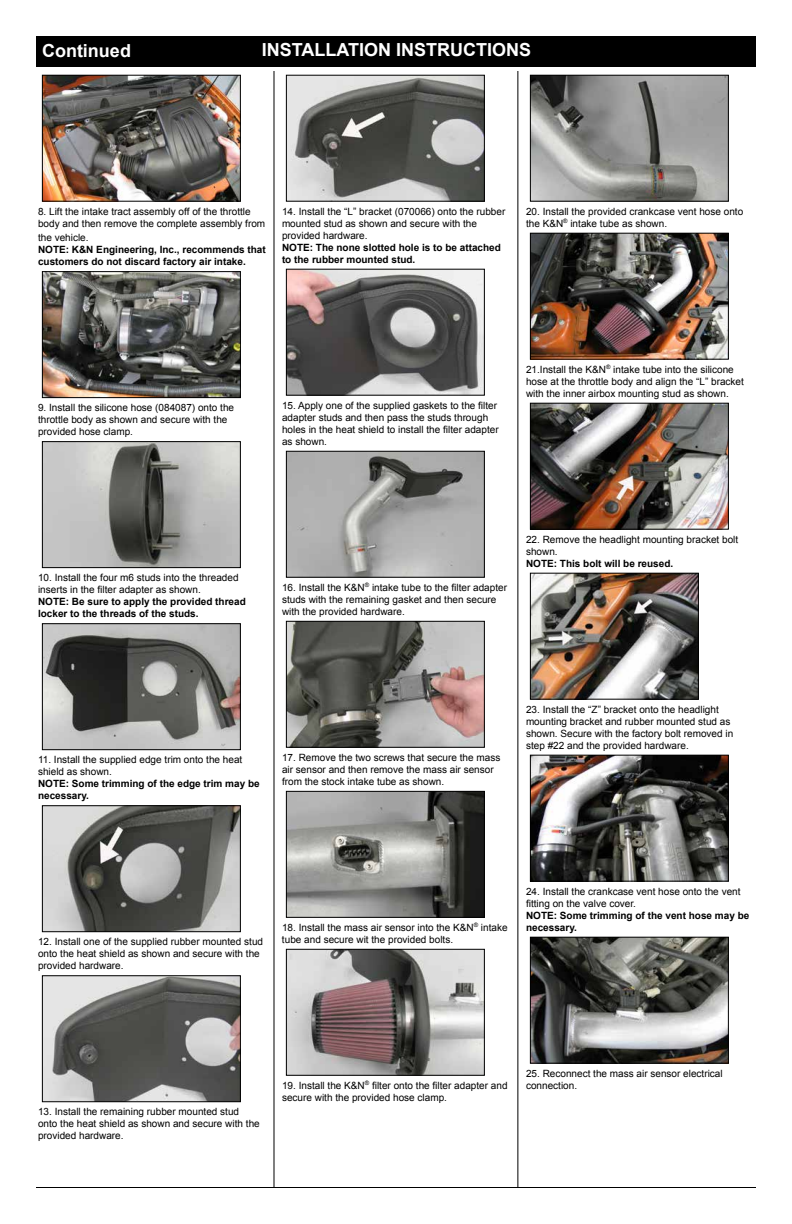
<style>
.page{position:relative;width:792px;height:1224px;background:#fff}
.page>*{position:absolute;margin:0;border:0;box-sizing:border-box;transform-origin:0 0}
.t1{font:700 18px "Arial";color:#fff}
.t2{font:10px/12px "Arial";color:#000}
.t3{font:700 10px/12px "Arial";color:#000}
</style>
<div class="page">
<div style="left:36px;top:36px;width:720px;height:31px;background:#000"></div>
<hr style="left:274px;top:71px;width:1px;height:1117px;background:#000">
<hr style="left:518px;top:71px;width:1px;height:1117px;background:#000">
<hr style="left:36px;top:1187px;width:720px;height:1px;background:#000">
<img style="left:44px;top:443px;width:195px;height:123px">
<div style="left:42px;top:441px;width:199px;height:127px;border:1px solid #000"></div>
<img style="left:44px;top:625px;width:195px;height:123px">
<div style="left:42px;top:623px;width:199px;height:127px;border:1px solid #000"></div>
<img style="left:44px;top:807px;width:195px;height:123px">
<div style="left:42px;top:805px;width:199px;height:127px;border:1px solid #000"></div>
<img style="left:44px;top:977px;width:195px;height:123px">
<div style="left:42px;top:975px;width:199px;height:127px;border:1px solid #000"></div>
<img style="left:288px;top:77px;width:195px;height:123px">
<div style="left:286px;top:75px;width:199px;height:127px;border:1px solid #000"></div>
<img style="left:288px;top:271px;width:195px;height:123px">
<div style="left:286px;top:269px;width:199px;height:127px;border:1px solid #000"></div>
<img style="left:288px;top:453px;width:195px;height:123px">
<div style="left:286px;top:451px;width:199px;height:127px;border:1px solid #000"></div>
<img style="left:288px;top:623px;width:195px;height:123px">
<div style="left:286px;top:621px;width:199px;height:127px;border:1px solid #000"></div>
<img style="left:288px;top:793px;width:195px;height:123px">
<div style="left:286px;top:791px;width:199px;height:127px;border:1px solid #000"></div>
<img style="left:288px;top:951px;width:195px;height:123px">
<div style="left:286px;top:949px;width:199px;height:127px;border:1px solid #000"></div>
<img style="left:532px;top:77px;width:195px;height:123px">
<div style="left:530px;top:75px;width:199px;height:127px;border:1px solid #000"></div>
<img style="left:532px;top:235px;width:195px;height:123px">
<div style="left:530px;top:233px;width:199px;height:127px;border:1px solid #000"></div>
<img style="left:532px;top:405px;width:195px;height:123px">
<div style="left:530px;top:403px;width:199px;height:127px;border:1px solid #000"></div>
<img style="left:532px;top:575px;width:165px;height:123px">
<div style="left:530px;top:573px;width:169px;height:127px;border:1px solid #000"></div>
<img style="left:532px;top:757px;width:195px;height:123px">
<div style="left:530px;top:755px;width:199px;height:127px;border:1px solid #000"></div>
<img style="left:532px;top:939px;width:195px;height:123px">
<div style="left:530px;top:937px;width:199px;height:127px;border:1px solid #000"></div>
<img style="left:44px;top:273px;width:195px;height:123px">
<div style="left:42px;top:271px;width:199px;height:127px;border:1px solid #000"></div>
<img style="left:44px;top:77px;width:195px;height:123px">
<div style="left:42px;top:75px;width:199px;height:127px;border:1px solid #000"></div>
<h1 class="t1" style="left:42px;top:38px;width:90px">Continued</h1>
<h1 class="t1" style="left:262px;top:37px;width:271px">INSTALLATION INSTRUCTIONS</h1>
<p class="t2" style="left:38px;top:205px;width:229px">8. Lift the intake tract assembly off of the throttle body and then remove the complete assembly from</p>
<p class="t2" style="left:38px;top:232px;width:52px">the vehicle.</p>
<p class="t3" style="left:38px;top:244px;width:229px">NOTE: K&amp;N Engineering, Inc., recommends that customers do not discard factory air intake.</p>
<p class="t2" style="left:282px;top:205px;width:225px">14. Install the “L” bracket (070066) onto the rubber mounted stud as shown and secure with the provided hardware.</p>
<p class="t3" style="left:282px;top:242px;width:220px">NOTE: The none slotted hole is to be attached to the rubber mounted stud.</p>
<p class="t2" style="left:526px;top:205px;width:219px">20. Install the provided crankcase vent hose onto the K&amp;N<sup>®</sup> intake tube as shown.</p>
<p class="t2" style="left:38px;top:402px;width:198px">9. Install the silicone hose (084087) onto the throttle body as shown and secure with the provided hose clamp.</p>
<p class="t2" style="left:282px;top:399px;width:218px">15. Apply one of the supplied gaskets to the filter adapter studs and then pass the studs through holes in the heat shield to install the filter adapter as shown.</p>
<p class="t2" style="left:526px;top:363px;width:219px">21.Install the K&amp;N<sup>®</sup> intake tube into the silicone hose at the throttle body and align the “L” bracket with the inner airbox mounting stud as shown.</p>
<p class="t2" style="left:38px;top:572px;width:202px">10. Install the four m6 studs into the threaded inserts in the filter adapter as shown.</p>
<p class="t3" style="left:38px;top:596px;width:209px">NOTE: Be sure to apply the provided thread locker to the threads of the studs.</p>
<p class="t2" style="left:282px;top:582px;width:227px">16. Install the K&amp;N<sup>®</sup> intake tube to the filter adapter studs with the remaining gasket and then secure with the provided hardware.</p>
<p class="t2" style="left:526px;top:533px;width:214px">22. Remove the headlight mounting bracket bolt shown.</p>
<p class="t3" style="left:526px;top:558px;width:149px">NOTE: This bolt will be reused.</p>
<p class="t2" style="left:38px;top:754px;width:206px">11. Install the supplied edge trim onto the heat shield as shown.</p>
<p class="t3" style="left:38px;top:778px;width:223px">NOTE: Some trimming of the edge trim may be necessary.</p>
<p class="t2" style="left:282px;top:752px;width:220px">17. Remove the two screws that secure the mass air sensor and then remove the mass air sensor from the stock intake tube as shown.</p>
<p class="t2" style="left:526px;top:703px;width:209px">23. Install the “Z” bracket onto the headlight mounting bracket and rubber mounted stud as shown. Secure with the factory bolt removed in step #22 and the provided hardware.</p>
<p class="t2" style="left:38px;top:936px;width:227px">12. Install one of the supplied rubber mounted stud onto the heat shield as shown and secure with the provided hardware.</p>
<p class="t2" style="left:282px;top:922px;width:227px">18. Install the mass air sensor into the K&amp;N<sup>®</sup> intake tube and secure wit the provided bolts.</p>
<p class="t2" style="left:526px;top:885px;width:216px">24. Install the crankcase vent hose onto the vent fitting on the valve cover.</p>
<p class="t3" style="left:526px;top:910px;width:225px">NOTE: Some trimming of the vent hose may be necessary.</p>
<p class="t2" style="left:38px;top:1106px;width:223px">13. Install the remaining rubber mounted stud onto the heat shield as shown and secure with the provided hardware.</p>
<p class="t2" style="left:282px;top:1080px;width:227px">19. Install the K&amp;N<sup>®</sup> filter onto the filter adapter and secure with the provided hose clamp.</p>
<p class="t2" style="left:526px;top:1067px;width:198px">25. Reconnect the mass air sensor electrical connection.</p>
</div>
